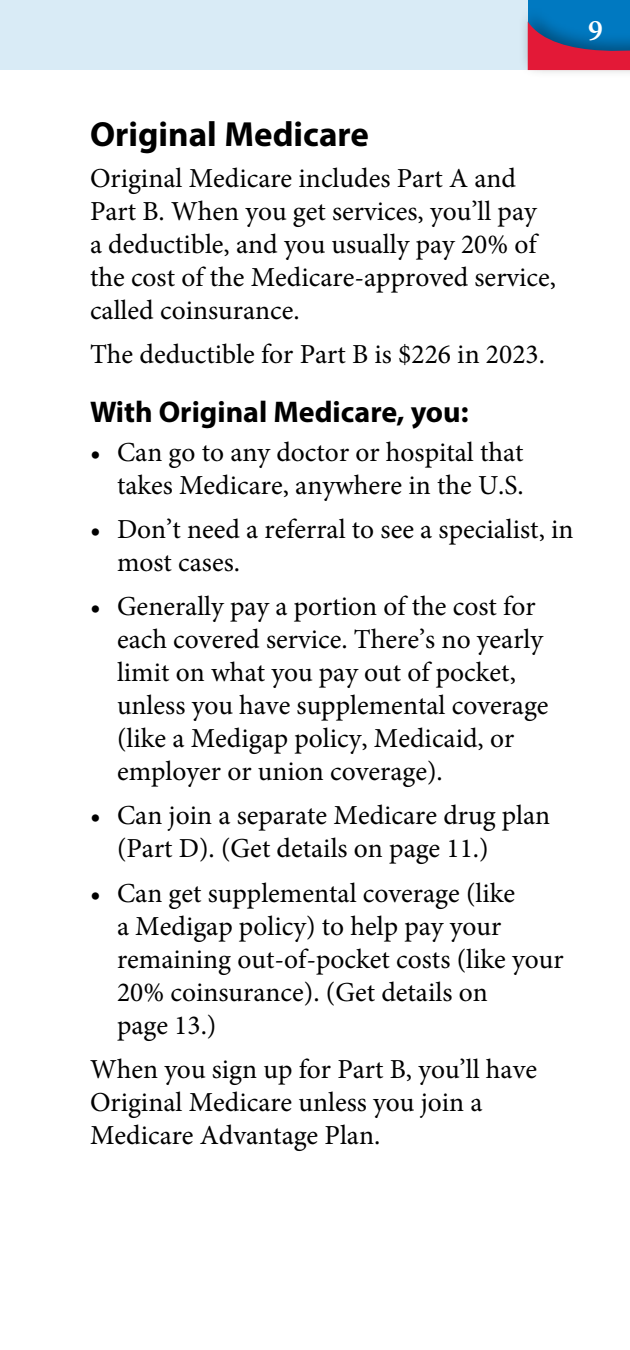
<style>
.page{position:relative;width:630px;height:1350px;background:#fff}
.page>*{position:absolute;margin:0;border:0;box-sizing:border-box;transform-origin:0 0}
.ACCR__Header_2{font:700 35px "Myriad Pro";color:#000}
.ACCR__Header_3{font:700 30px "Myriad Pro";color:#000}
.t1{font:600 30px "Minion Pro";color:#fff}
.ACCR__body_text{font:27.5px/33px "Minion Pro";color:#000}
</style>
<div class="page">
<div style="left:0;top:0;width:630px;height:70px;background:#d9ebf6"></div>
<div style="left:528px;top:0;width:102px;height:68px;background:#0079c1"></div>
<div style="left:518px;top:5px;width:112px;height:74px;background:#000;opacity:.35"></div>
<svg style="left:528px;top:21px;width:102px;height:49px"></svg>
<p class="t1" style="left:588px;top:10px;width:16px">9</p>
<p class="ACCR__Header_2" style="left:90px;top:112px;width:281px">Original Medicare</p>
<p class="ACCR__body_text" style="left:90px;top:162px;width:468px">Original Medicare includes Part A and Part B. When you get services, you’ll pay<br>a deductible, and you usually pay 20% of the cost of the Medicare-approved service, called coinsurance.</p>
<p class="ACCR__body_text" style="left:90px;top:338px;width:457px">The deductible for Part B is $226 in 2023.</p>
<p class="ACCR__Header_3" style="left:90px;top:392px;width:380px">With Original Medicare, you:</p>
<p class="ACCR__body_text" style="left:90px;top:435px;width:435px;text-align:right">• Can go to any doctor or hospital that takes Medicare, anywhere in the U.S.</p>
<p class="ACCR__body_text" style="left:117px;top:513px;width:458px;text-indent:-27px">• Don’t need a referral to see a specialist, in most cases.</p>
<p class="ACCR__body_text" style="left:117px;top:590px;width:433px;text-indent:-27px">• Generally pay a portion of the cost for each covered service. There’s no yearly limit on what you pay out of pocket, unless you have supplemental coverage (like a Medigap policy, Medicaid, or employer or union coverage).</p>
<p class="ACCR__body_text" style="left:117px;top:799px;width:435px;text-indent:-27px">• Can join a separate Medicare drug plan (Part D). (Get details on page 11.)</p>
<p class="ACCR__body_text" style="left:117px;top:876px;width:448px;text-indent:-27px">• Can get supplemental coverage (like<br>a Medigap policy) to help pay your remaining out-of-pocket costs (like your<br>20% coinsurance). (Get details on<br>page 13.)</p>
<p class="ACCR__body_text" style="left:90px;top:1053px;width:449px">When you sign up for Part B, you’ll have<br>Original Medicare unless you join a<br>Medicare Advantage Plan.</p>
</div>
